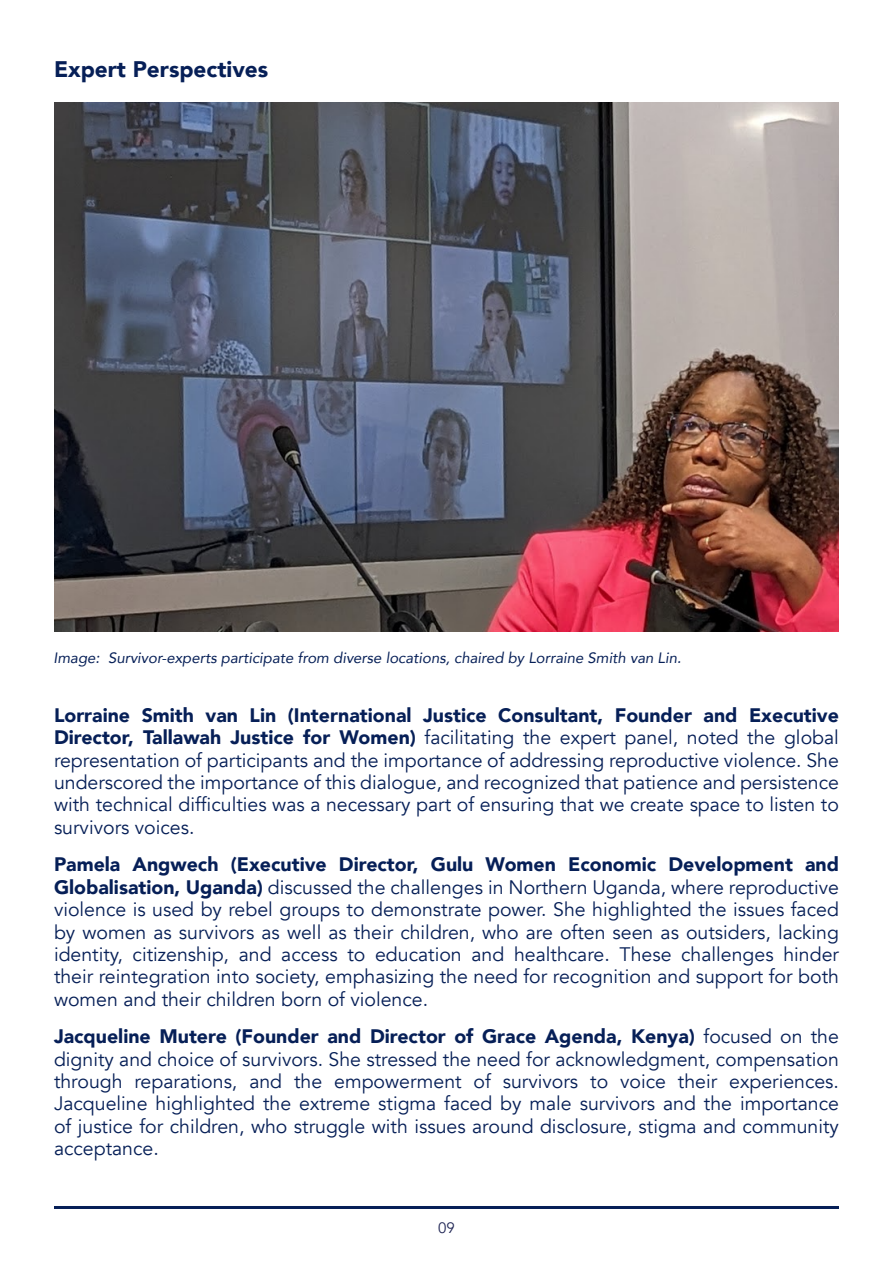
<style>
.page{position:relative;width:893px;height:1263px;background:#fff}
.page>*{position:absolute;margin:0;border:0;box-sizing:border-box;transform-origin:0 0}
.t1{font:900 22.5px "Avenir";color:#061f57}
.t2{font:19.5px/22.4px "Avenir";color:#061f57;text-align:justify}
.t3{font:italic 15px "Avenir";color:#061f57}
.t4{font:15px "Avenir";color:#1f2554}
.s1{font-weight:900}
</style>
<div class="page">
<hr style="left:54px;top:1206px;width:785px;height:3px;background:#061f57">
<img style="left:54px;top:102px;width:784px;height:529px">
<p class="t1" style="left:54px;top:49px;width:216px">Expert Perspectives</p>
<p class="t3" style="left:54px;top:649px;width:629px">Image: Survivor-experts participate from diverse locations, chaired by Lorraine Smith van Lin.</p>
<p class="t2" style="left:54px;top:704px;width:786px"><span class="s1">Lorraine Smith van Lin (International Justice Consultant, Founder and Executive Director, Tallawah Justice for Women)</span> facilitating the expert panel, noted the global representation of participants and the importance of addressing reproductive violence. She underscored the importance of this dialogue, and recognized that patience and persistence with technical difficulties was a necessary part of ensuring that we create space to listen to survivors voices.</p>
<p class="t2" style="left:54px;top:854px;width:786px"><span class="s1">Pamela Angwech (Executive Director, Gulu Women Economic Development and Globalisation, Uganda)</span> discussed the challenges in Northern Uganda, where reproductive violence is used by rebel groups to demonstrate power. She highlighted the issues faced by women as survivors as well as their children, who are often seen as outsiders, lacking identity, citizenship, and access to education and healthcare. These challenges hinder their reintegration into society, emphasizing the need for recognition and support for both women and their children born of violence.</p>
<p class="t2" style="left:54px;top:1026px;width:786px"><span class="s1">Jacqueline Mutere (Founder and Director of Grace Agenda, Kenya)</span> focused on the dignity and choice of survivors. She stressed the need for acknowledgment, compensation through reparations, and the empowerment of survivors to voice their experiences.<br>Jacqueline highlighted the extreme stigma faced by male survivors and the importance of justice for children, who struggle with issues around disclosure, stigma and community acceptance.</p>
<p class="t4" style="left:438px;top:1218px;width:18px">09</p>
</div>
